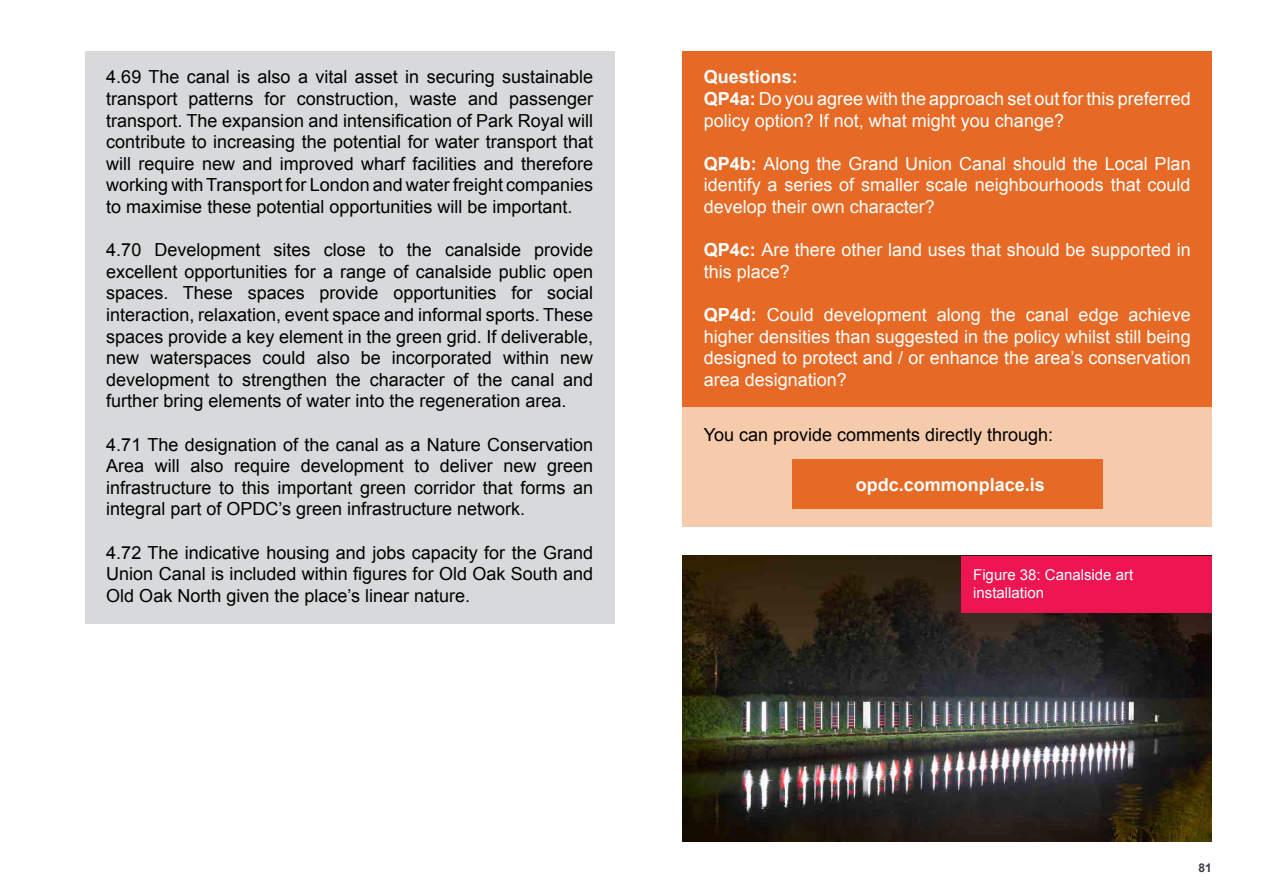
<style>
.page{position:relative;width:1263px;height:893px;background:#fff}
.page>*{position:absolute;margin:0;border:0;box-sizing:border-box;transform-origin:0 0}
.t1{font:18px/21.6px "Arial";color:#000;text-align:justify}
.t2{font:18px/21.6px "Arial";color:#fff}
.t3{font:700 18px "Arial";color:#fff}
.t4{font:15px/18px "Arial";color:#fff}
.t5{font:700 12px "Arial";color:#373d42}
.s1{font-weight:700}
</style>
<div class="page">
<div style="left:85px;top:51px;width:529px;height:572px;background:#d7d9da"></div>
<div style="left:682px;top:51px;width:530px;height:356px;background:#e66a25"></div>
<div style="left:682px;top:407px;width:530px;height:120px;background:#f6cbac"></div>
<div style="left:792px;top:460px;width:310px;height:49px;background:#e66a25"></div>
<img style="left:682px;top:556px;width:530px;height:286px">
<div style="left:961px;top:556px;width:251px;height:56px;background:#ed1652"></div>
<p class="t1" style="left:106px;top:66px;width:488px">4.69 The canal is also a vital asset in securing sustainable transport patterns for construction, waste and passenger transport. The expansion and intensification of Park Royal will contribute to increasing the potential for water transport that will require new and improved wharf facilities and therefore working with Transport for London and water freight companies to maximise these potential opportunities will be important.</p>
<p class="t1" style="left:106px;top:239px;width:488px">4.70 Development sites close to the canalside provide excellent opportunities for a range of canalside public open spaces. These spaces provide opportunities for social interaction, relaxation, event space and informal sports. These spaces provide a key element in the green grid. If deliverable, new waterspaces could also be incorporated within new development to strengthen the character of the canal and further bring elements of water into the regeneration area.</p>
<p class="t1" style="left:106px;top:434px;width:488px">4.71 The designation of the canal as a Nature Conservation Area will also require development to deliver new green infrastructure to this important green corridor that forms an integral part of OPDC’s green infrastructure network.</p>
<p class="t1" style="left:106px;top:542px;width:488px">4.72 The indicative housing and jobs capacity for the Grand Union Canal is included within figures for Old Oak South and Old Oak North given the place’s linear nature.</p>
<p class="t2" style="left:704px;top:66px;width:488px"><span class="s1">Questions:<br>QP4a:</span> Do you agree with the approach set out for this preferred policy option? If not, what might you change?</p>
<p class="t2" style="left:704px;top:153px;width:488px;text-align:justify"><span class="s1">QP4b:</span> Along the Grand Union Canal should the Local Plan identify a series of smaller scale neighbourhoods that could develop their own character?</p>
<p class="t2" style="left:704px;top:239px;width:488px"><span class="s1">QP4c:</span> Are there other land uses that should be supported in this place?</p>
<p class="t2" style="left:704px;top:304px;width:488px;text-align:justify"><span class="s1">QP4d:</span> Could development along the canal edge achieve higher densities than suggested in the policy whilst still being designed to protect and / or enhance the area’s conservation area designation?</p>
<p class="t1" style="left:704px;top:424px;width:351px">You can provide comments directly through:</p>
<p class="t3" style="left:856px;top:473px;width:190px">opdc.commonplace.is</p>
<p class="t4" style="left:973px;top:566px;width:162px">Figure 38: Canalside art installation</p>
<p class="t5" style="left:1198px;top:860px;width:15px">81</p>
</div>
